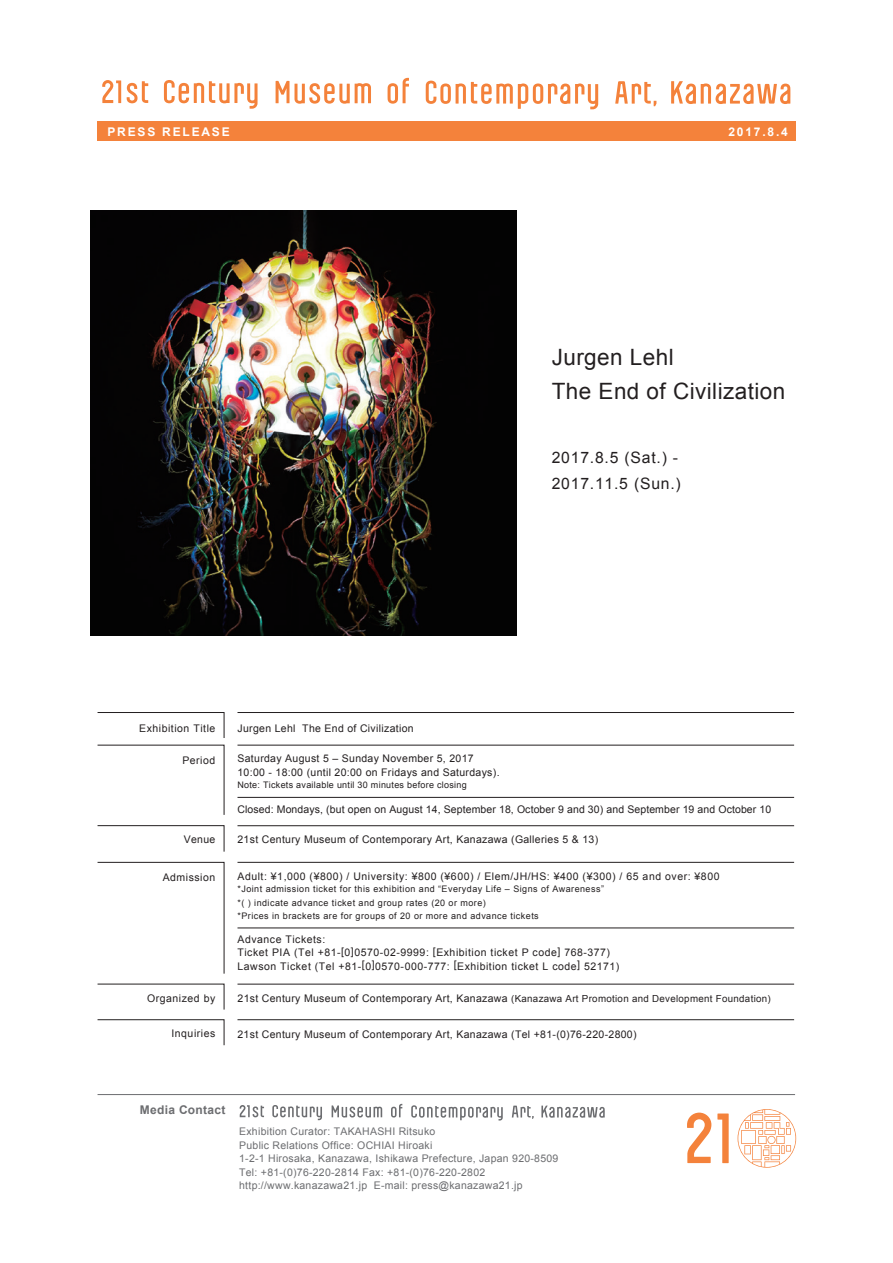
<style>
.page{position:relative;width:893px;height:1263px;background:#fff}
.page>*{position:absolute;margin:0;border:0;box-sizing:border-box;transform-origin:0 0}
.t1{font:22.5px/34.5px "Arial";letter-spacing:.02em;color:#231f20}
.t2{font:15.75px/26.2px "Arial";letter-spacing:.05em;color:#231f20}
.t3{font:700 12px "Arial";letter-spacing:.15em;color:#fff}
.t4{font:700 12px "Arial";letter-spacing:.025em;color:#6c6d70}
.t5{font:10.5px/13.5px "Arial";letter-spacing:.05em;color:#231f20}
.t6{font:10.5px/13.5px "Arial";letter-spacing:.03em;color:#231f20}
.t7{font:10.5px/13.5px "Arial";letter-spacing:.025em;color:#6c6d70}
.t8{font:10.5px "Arial";letter-spacing:.01em;color:#231f20}
.t9{font:9.75px "Arial";letter-spacing:.03em;color:#231f20}
.t10{font:9px/13.5px "Arial";letter-spacing:.05em;color:#231f20}
.t11{font:9px "Arial";letter-spacing:.03em;color:#231f20}
.s1{font-size:10.5px}
</style>
<div class="page">
<div style="left:97px;top:122px;width:699px;height:19px;background:#f4823b"></div>
<svg style="left:102px;top:80px;width:19px;height:23px"></svg>
<svg style="left:164px;top:80px;width:94px;height:29px"></svg>
<svg style="left:127px;top:81px;width:21px;height:22px"></svg>
<svg style="left:388px;top:78px;width:21px;height:26px"></svg>
<svg style="left:276px;top:81px;width:95px;height:23px"></svg>
<svg style="left:615px;top:81px;width:41px;height:25px"></svg>
<svg style="left:426px;top:81px;width:172px;height:28px"></svg>
<svg style="left:671px;top:81px;width:119px;height:23px"></svg>
<svg style="left:97px;top:745px;width:127px;height:70px"></svg>
<hr style="left:237px;top:984px;width:557px;height:1px;background:#231f20">
<hr style="left:237px;top:745px;width:557px;height:1px;background:#231f20">
<svg style="left:97px;top:712px;width:127px;height:26px"></svg>
<hr style="left:237px;top:712px;width:557px;height:1px;background:#231f20">
<hr style="left:237px;top:797px;width:557px;height:1px;background:#231f20">
<hr style="left:237px;top:862px;width:557px;height:1px;background:#231f20">
<hr style="left:237px;top:928px;width:557px;height:1px;background:#231f20">
<svg style="left:97px;top:862px;width:127px;height:112px"></svg>
<svg style="left:97px;top:984px;width:127px;height:26px"></svg>
<hr style="left:237px;top:1019px;width:557px;height:1px;background:#231f20">
<svg style="left:97px;top:1019px;width:127px;height:26px"></svg>
<svg style="left:717px;top:1113px;width:12px;height:50px"></svg>
<svg style="left:687px;top:1112px;width:24px;height:51px"></svg>
<svg style="left:738px;top:1109px;width:58px;height:59px"></svg>
<hr style="left:98px;top:1094px;width:697px;height:1px;background:#6c6d70">
<svg style="left:272px;top:1105px;width:50px;height:15px"></svg>
<svg style="left:240px;top:1105px;width:24px;height:12px"></svg>
<svg style="left:391px;top:1104px;width:11px;height:13px"></svg>
<svg style="left:332px;top:1105px;width:50px;height:12px"></svg>
<svg style="left:512px;top:1105px;width:22px;height:14px"></svg>
<svg style="left:411px;top:1105px;width:92px;height:15px"></svg>
<svg style="left:541px;top:1105px;width:64px;height:13px"></svg>
<hr style="left:237px;top:825px;width:557px;height:1px;background:#231f20">
<svg style="left:97px;top:825px;width:127px;height:27px"></svg>
<img style="left:91px;top:211px;width:425px;height:425px">
<p class="t3" style="left:107px;top:123px;width:124px">PRESS RELEASE</p>
<p class="t3" style="left:728px;top:123px;width:61px">2017.8.4</p>
<h1 class="t1" style="left:552px;top:340px;width:235px">Jurgen Lehl<br>The End of Civilization</h1>
<h2 class="t2" style="left:552px;top:444px;width:131px">2017.8.5 (Sat.) -<br>2017.11.5 (Sun.)</h2>
<p class="t5" style="left:139px;top:722px;width:78px">Exhibition Title</p>
<p class="t6" style="left:182px;top:754px;width:34px">Period</p>
<p class="t6" style="left:237px;top:722px;width:178px">Jurgen Lehl The End of Civilization</p>
<p class="t6" style="left:237px;top:752px;width:264px">Saturday August 5 – Sunday November 5, 2017<br>10:00 - 18:00 (until 20:00 on Fridays and Saturdays).</p>
<p class="t11" style="left:237px;top:779px;width:231px">Note: Tickets available until 30 minutes before closing</p>
<p class="t8" style="left:237px;top:803px;width:535px">Closed: Mondays, (but open on August 14, September 18, October 9 and 30) and September 19 and October 10</p>
<p class="t6" style="left:184px;top:832px;width:33px">Venue</p>
<p class="t6" style="left:237px;top:832px;width:362px">21st Century Museum of Contemporary Art, Kanazawa (Galleries 5 &amp; 13)</p>
<p class="t5" style="left:163px;top:870px;width:54px">Admission</p>
<p class="t5" style="left:237px;top:869px;width:483px">Adult: ¥1,000 (¥800) / University: ¥800 (¥600) / Elem/JH/HS: ¥400 (¥300) / 65 and over: ¥800</p>
<p class="t10" style="left:237px;top:882px;width:368px">*Joint admission ticket for this exhibition and “Everyday Life – Signs of Awareness” *( ) indicate advance ticket and group rates (20 or more)<br>*Prices in brackets are for groups of 20 or more and advance tickets</p>
<p class="t5" style="left:237px;top:932px;width:383px">Advance Tickets:<br>Ticket PIA (Tel +81-[0]0570-02-9999: [Exhibition ticket P code] 768-377)<br>Lawson Ticket (Tel +81-[0]0570-000-777: [Exhibition ticket L code] 52171)</p>
<p class="t9" style="left:238px;top:992px;width:535px"><span class="s1">21st Century Museum of Contemporary Art, Kanazawa</span> (Kanazawa Art Promotion and Development Foundation)</p>
<p class="t5" style="left:171px;top:1027px;width:45px">Inquiries</p>
<p class="t6" style="left:237px;top:1027px;width:401px">21st Century Museum of Contemporary Art, Kanazawa (Tel +81-(0)76-220-2800)</p>
<p class="t5" style="left:147px;top:991px;width:70px">Organized by</p>
<p class="t4" style="left:140px;top:1102px;width:87px">Media Contact</p>
<p class="t7" style="left:239px;top:1125px;width:321px">Exhibition Curator: TAKAHASHI Ritsuko<br>Public Relations Office: OCHIAI Hiroaki<br>1-2-1 Hirosaka, Kanazawa, Ishikawa Prefecture, Japan 920-8509<br>Tel: +81-(0)76-220-2814 Fax: +81-(0)76-220-2802 http://www.kanazawa21.jp E-mail: press@kanazawa21.jp</p>
</div>
